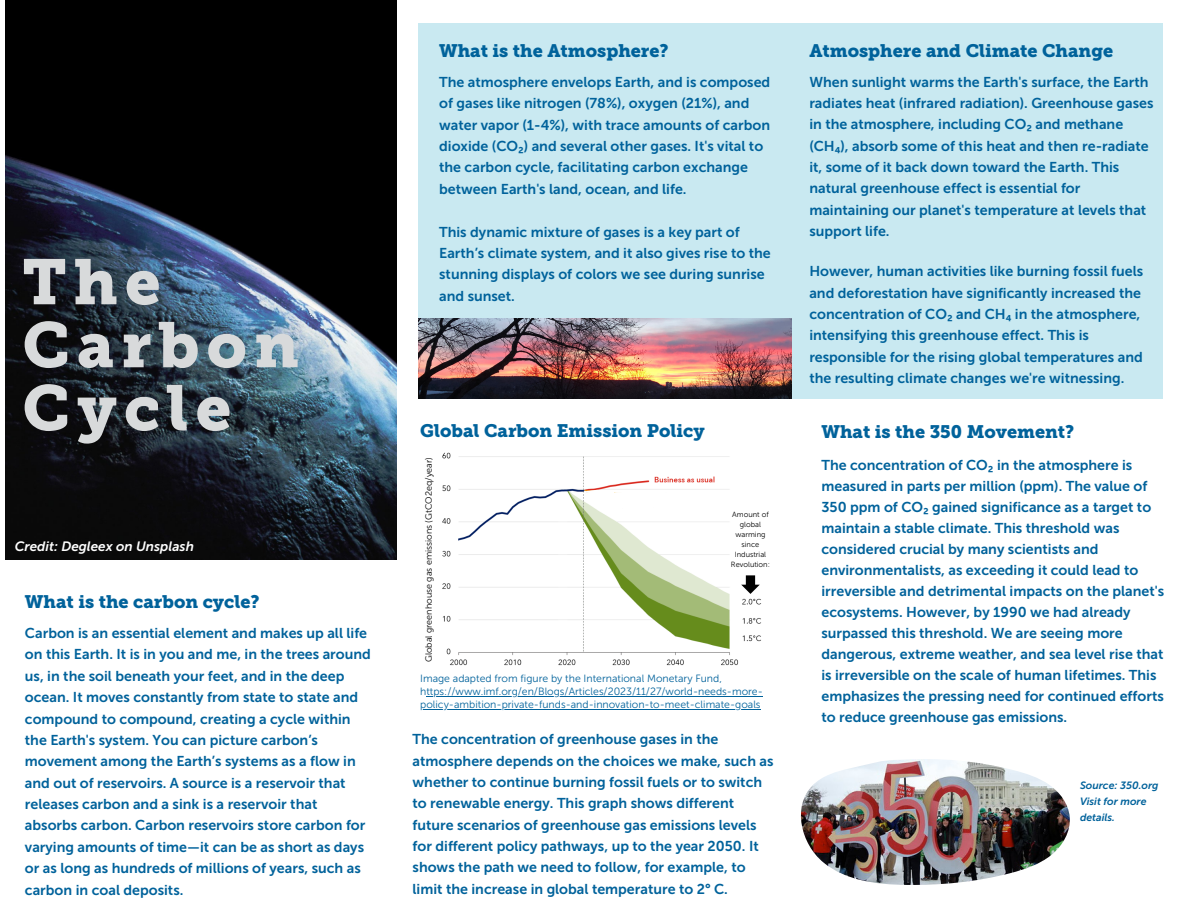
<style>
.page{position:relative;width:1188px;height:918px;background:#fff}
.page>*{position:absolute;margin:0;border:0;box-sizing:border-box;transform-origin:0 0}
.t1{font:63.45px/63px "Museo Slab 900";letter-spacing:.115em;color:#d8dadb}
.t2{font:18px "Museo Slab 900";color:#00629b}
.t3{font:14.25px/21.3px "Museo Sans 700";color:#00629b}
.t4{font:italic 13.5px "Museo Sans 700";color:#fff}
.t5{font:10.5px/13.2px "Museo Sans 300";color:#00629b}
.t6{font:italic 10.5px/15.8px "Museo Sans 700";color:#00629b}
.t7{font:9px "Museo Sans 300";color:#000}
.t8{font:7.5px/10.1px "Museo Sans 300";color:#000;text-align:center}
</style>
<div class="page">
<img style="left:6px;top:0;width:390px;height:559px">
<div style="left:418px;top:23px;width:744px;height:375px;background:#c9e9f1"></div>
<img style="left:801px;top:759px;width:269px;height:126px">
<img style="left:418px;top:318px;width:374px;height:80px">
<img style="left:442px;top:452px;width:319px;height:214px">
<svg style="left:584px;top:490px;width:102px;height:26px"></svg>
<svg style="left:741px;top:575px;width:19px;height:19px"></svg>
<hr style="left:426px;top:696px;width:337px;height:1px;background:#00629b">
<hr style="left:420px;top:709px;width:341px;height:1px;background:#00629b">
<h2 class="t1" style="left:22px;top:251px;width:278px">The<br>Carbon<br>Cycle</h2>
<h3 class="t4" style="left:15px;top:538px;width:181px">Credit: Degleex on Unsplash</h3>
<p class="t2" style="left:25px;top:591px;width:236px">What is the carbon cycle?</p>
<h6 class="t3" style="left:25px;top:623px;width:348px">Carbon is an essential element and makes up all life on this Earth. It is in you and me, in the trees around us, in the soil beneath your feet, and in the deep ocean. It moves constantly from state to state and compound to compound, creating a cycle within the Earth's system. You can picture carbon’s movement among the Earth’s systems as a flow in and out of reservoirs. A source is a reservoir that releases carbon and a sink is a reservoir that absorbs carbon. Carbon reservoirs store carbon for varying amounts of time—it can be as short as days or as long as hundreds of millions of years, such as carbon in coal deposits.</h6>
<p class="t2" style="left:439px;top:40px;width:231px">What is the Atmosphere?</p>
<h2 class="t3" style="left:439px;top:71px;width:333px">The atmosphere envelops Earth, and is composed of gases like nitrogen (78%), oxygen (21%), and water vapor (1-4%), with trace amounts of carbon dioxide (CO₂) and several other gases. It's vital to the carbon cycle, facilitating carbon exchange between Earth's land, ocean, and life.</h2>
<h3 class="t3" style="left:439px;top:221px;width:333px">This dynamic mixture of gases is a key part of Earth’s climate system, and it also gives rise to the stunning displays of colors we see during sunrise and sunset.</h3>
<h2 class="t2" style="left:420px;top:420px;width:286px">Global Carbon Emission Policy</h2>
<p class="t7" style="left:423px;top:662px;width:206px;rotate:-90deg">Global greenhouse gas emissions (GtCO2eq/year)</p>
<p class="t8" style="left:731px;top:509px;width:40px">Amount of global warming since<br>Industrial<br>Revolution:</p>
<h3 class="t5" style="left:420px;top:672px;width:344px">Image adapted from figure by the International Monetary Fund, https://www.imf.org/en/Blogs/Articles/2023/11/27/world-needs-more-</h3>
<h4 class="t5" style="left:420px;top:698px;width:342px">policy-ambition-private-funds-and-innovation-to-meet-climate-goals</h4>
<h3 class="t3" style="left:413px;top:729px;width:363px">The concentration of greenhouse gases in the atmosphere depends on the choices we make, such as whether to continue burning fossil fuels or to switch to renewable energy. This graph shows different future scenarios of greenhouse gas emissions levels for different policy pathways, up to the year 2050. It shows the path we need to follow, for example, to limit the increase in global temperature to 2° C.</h3>
<h2 class="t2" style="left:809px;top:40px;width:305px">Atmosphere and Climate Change</h2>
<h3 class="t3" style="left:809px;top:71px;width:346px">When sunlight warms the Earth's surface, the Earth radiates heat (infrared radiation). Greenhouse gases in the atmosphere, including CO₂ and methane (CH₄), absorb some of this heat and then re-radiate it, some of it back down toward the Earth. This natural greenhouse effect is essential for maintaining our planet's temperature at levels that support life.</h3>
<h3 class="t3" style="left:809px;top:261px;width:335px">However, human activities like burning fossil fuels and deforestation have significantly increased the concentration of CO₂ and CH₄ in the atmosphere, intensifying this greenhouse effect. This is responsible for the rising global temperatures and the resulting climate changes we're witnessing.</h3>
<p class="t2" style="left:821px;top:421px;width:254px">What is the 350 Movement?</p>
<h5 class="t3" style="left:821px;top:455px;width:344px">The concentration of CO₂ in the atmosphere is measured in parts per million (ppm). The value of 350 ppm of CO₂ gained significance as a target to maintain a stable climate. This threshold was considered crucial by many scientists and environmentalists, as exceeding it could lead to irreversible and detrimental impacts on the planet's ecosystems. However, by 1990 we had already surpassed this threshold. We are seeing more dangerous, extreme weather, and sea level rise that is irreversible on the scale of human lifetimes. This emphasizes the pressing need for continued efforts to reduce greenhouse gas emissions.</h5>
<h2 class="t6" style="left:1080px;top:778px;width:80px">Source: 350.org<br>Visit for more details.</h2>
</div>
